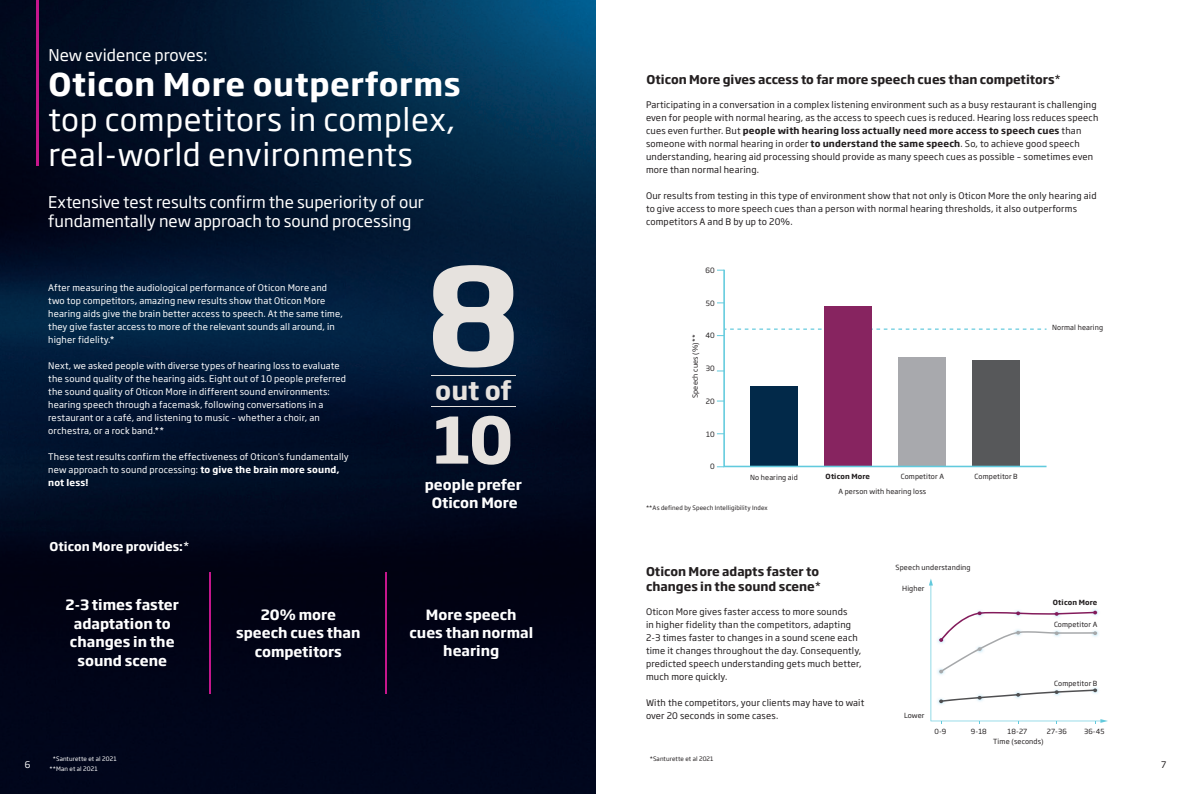
<style>
.page{position:relative;width:1191px;height:794px;background:#fff}
.page>*{position:absolute;margin:0;border:0;box-sizing:border-box;transform-origin:0 0}
.t1{font:31px/35px "Soho Gothic Pro";letter-spacing:.02em;color:#fff}
.t2{font:700 31px "Soho Gothic Pro";letter-spacing:.02em;color:#fff}
.t3{font:700 25.1px "Soho Gothic Pro";color:#e6e2de}
.t4{font:16px/19px "Soho Gothic Pro";color:#fff}
.t5{font:700 14px/18.5px "Soho Gothic Pro";color:#fff;text-align:center}
.t6{font:700 12px/15px "Soho Gothic Pro";color:#231f20}
.t7{font:700 12px "Soho Gothic Pro";color:#fff}
.t8{font:9px/13px "Soho Gothic Pro";letter-spacing:.02em;color:#231f20}
.t9{font:9px/13px "Soho Gothic Pro";letter-spacing:.02em;color:#fff}
.t10{font:7.2px "Soho Gothic Pro";color:#231f20}
.t11{font:7.2px "Soho Pro";color:#231f20}
.t12{font:7px "Soho Gothic Pro";letter-spacing:.02em;color:#231f20}
.t13{font:700 7px "Soho Gothic Pro";letter-spacing:.02em;color:#231f20}
.t14{font:6px "Soho Gothic Pro";letter-spacing:.02em;color:#231f20}
.t15{font:6px "Soho Gothic Pro";letter-spacing:.02em;color:#fff}
.s1{font-weight:700}
.s2{font-weight:400}
</style>
<div class="page">
<img style="left:0;top:0;width:595px;height:794px">
<hr style="left:431px;top:375px;width:85px;height:1px;background:#e6e2de">
<hr style="left:431px;top:406px;width:85px;height:1px;background:#e6e2de">
<svg style="left:436px;top:416px;width:74px;height:49px;background:#7e8189"></svg>
<svg style="left:433px;top:265px;width:81px;height:102px;background:#a0a6ad"></svg>
<svg style="left:929px;top:578px;width:179px;height:146px"></svg>
<svg style="left:722px;top:269px;width:324px;height:199px"></svg>
<hr style="left:209px;top:571px;width:2px;height:122px;background:#c5168c">
<hr style="left:385px;top:571px;width:2px;height:122px;background:#c5168c">
<hr style="left:36px;top:0;width:2px;height:49px;background:#c5168c">
<hr style="left:36px;top:49px;width:2px;height:117px;background:#c5168c">
<h3 class="t4" style="left:48px;top:45px;width:161px">New evidence proves:</h3>
<h1 class="t2" style="left:48px;top:60px;width:414px">Oticon More outperforms</h1>
<h1 class="t1" style="left:48px;top:100px;width:408px">top competitors in complex, real-world environments</h1>
<h3 class="t4" style="left:48px;top:192px;width:377px">Extensive test results confirm the superiority of our fundamentally new approach to sound processing</h3>
<p class="t9" style="left:48px;top:280px;width:296px">After measuring the audiological performance of Oticon More and two top competitors, amazing new results show that Oticon More hearing aids give the brain better access to speech. At the same time, they give faster access to more of the relevant sounds all around, in higher fidelity.*</p>
<p class="t9" style="left:48px;top:358px;width:299px">Next, we asked people with diverse types of hearing loss to evaluate the sound quality of the hearing aids. Eight out of 10 people preferred the sound quality of Oticon More in different sound environments: hearing speech through a facemask, following conversations in a restaurant or a café, and listening to music – whether a choir, an orchestra, or a rock band.**</p>
<p class="t9" style="left:48px;top:449px;width:302px">These test results confirm the effectiveness of Oticon's fundamentally new approach to sound processing: <span class="s1">to give the brain more sound, not less!</span></p>
<h3 class="t7" style="left:50px;top:537px;width:141px">Oticon More provides:<span class="s2">*</span></h3>
<h2 class="t3" style="left:435px;top:371px;width:78px">out of</h2>
<h3 class="t5" style="left:425px;top:474px;width:99px;line-height:18px">people prefer<br>Oticon More</h3>
<h3 class="t5" style="left:66px;top:595px;width:115px">2-3 times faster adaptation to changes in the sound scene</h3>
<h3 class="t5" style="left:409px;top:605px;width:125px;line-height:18px">More speech cues than normal hearing</h3>
<h3 class="t5" style="left:236px;top:604px;width:126px">20% more speech cues than competitors</h3>
<h3 class="t6" style="left:646px;top:71px;width:416px">Oticon More gives access to far more speech cues than competitors<span class="s2">*</span></h3>
<p class="t8" style="left:646px;top:98px;width:454px">Participating in a conversation in a complex listening environment such as a busy restaurant is challenging even for people with normal hearing, as the access to speech cues is reduced. Hearing loss reduces speech cues even further. But <span class="s1">people with hearing loss actually need more access to speech cues</span> than someone with normal hearing in order <span class="s1">to understand the same speech</span>. So, to achieve good speech understanding, hearing aid processing should provide as many speech cues as possible – sometimes even more than normal hearing.</p>
<p class="t8" style="left:646px;top:189px;width:452px">Our results from testing in this type of environment show that not only is Oticon More the only hearing aid to give access to more speech cues than a person with normal hearing thresholds, it also outperforms competitors A and B by up to 20%.</p>
<p class="t11" style="left:705px;top:266px;width:11px">60</p>
<p class="t10" style="left:706px;top:298px;width:10px">50</p>
<p class="t10" style="left:705px;top:330px;width:11px">40</p>
<p class="t10" style="left:706px;top:363px;width:10px">30</p>
<p class="t10" style="left:706px;top:396px;width:10px">20</p>
<p class="t10" style="left:706px;top:428px;width:10px">10</p>
<p class="t10" style="left:710px;top:460px;width:6px">0</p>
<p class="t12" style="left:689px;top:398px;width:65px;rotate:-90deg">Speech cues (%)**</p>
<p class="t12" style="left:750px;top:471px;width:49px">No hearing aid</p>
<p class="t13" style="left:825px;top:471px;width:46px">Oticon More</p>
<p class="t12" style="left:900px;top:471px;width:45px">Competitor A</p>
<p class="t12" style="left:974px;top:471px;width:45px">Competitor B</p>
<p class="t12" style="left:838px;top:486px;width:89px">A person with hearing loss</p>
<p class="t14" style="left:646px;top:503px;width:123px">**As defined by Speech Intelligibility Index</p>
<h3 class="t6" style="left:646px;top:563px;width:177px">Oticon More adapts faster to changes in the sound scene<span class="s2">*</span></h3>
<p class="t8" style="left:646px;top:605px;width:217px">Oticon More gives faster access to more sounds<br>in higher fidelity than the competitors, adapting 2-3 times faster to changes in a sound scene each time it changes throughout the day. Consequently, predicted speech understanding gets much better, much more quickly.</p>
<p class="t8" style="left:646px;top:696px;width:220px">With the competitors, your clients may have to wait over 20 seconds in some cases.</p>
<p class="t12" style="left:895px;top:561px;width:77px">Speech understanding</p>
<p class="t12" style="left:902px;top:583px;width:24px">Higher</p>
<p class="t12" style="left:904px;top:710px;width:22px">Lower</p>
<p class="t12" style="left:1052px;top:322px;width:53px">Normal hearing</p>
<p class="t13" style="left:1053px;top:597px;width:46px">Oticon More</p>
<p class="t12" style="left:1054px;top:619px;width:45px">Competitor A</p>
<p class="t12" style="left:1054px;top:678px;width:45px">Competitor B</p>
<p class="t12" style="left:934px;top:725px;width:13px">0-9</p>
<p class="t12" style="left:971px;top:725px;width:17px">9-18</p>
<p class="t12" style="left:1007px;top:725px;width:21px">18-27</p>
<p class="t12" style="left:1046px;top:725px;width:22px">27-36</p>
<p class="t12" style="left:1084px;top:725px;width:22px">36-45</p>
<p class="t12" style="left:993px;top:735px;width:52px">Time (seconds)</p>
<p class="t14" style="left:649px;top:754px;width:65px">*Santurette et al 2021</p>
<p class="t15" style="left:53px;top:754px;width:65px">*Santurette et al 2021</p>
<p class="t9" style="left:25px;top:757px;width:7px">6</p>
<p class="t8" style="left:1161px;top:757px;width:7px">7</p>
<p class="t15" style="left:50px;top:764px;width:50px">**Man et al 2021</p>
</div>
